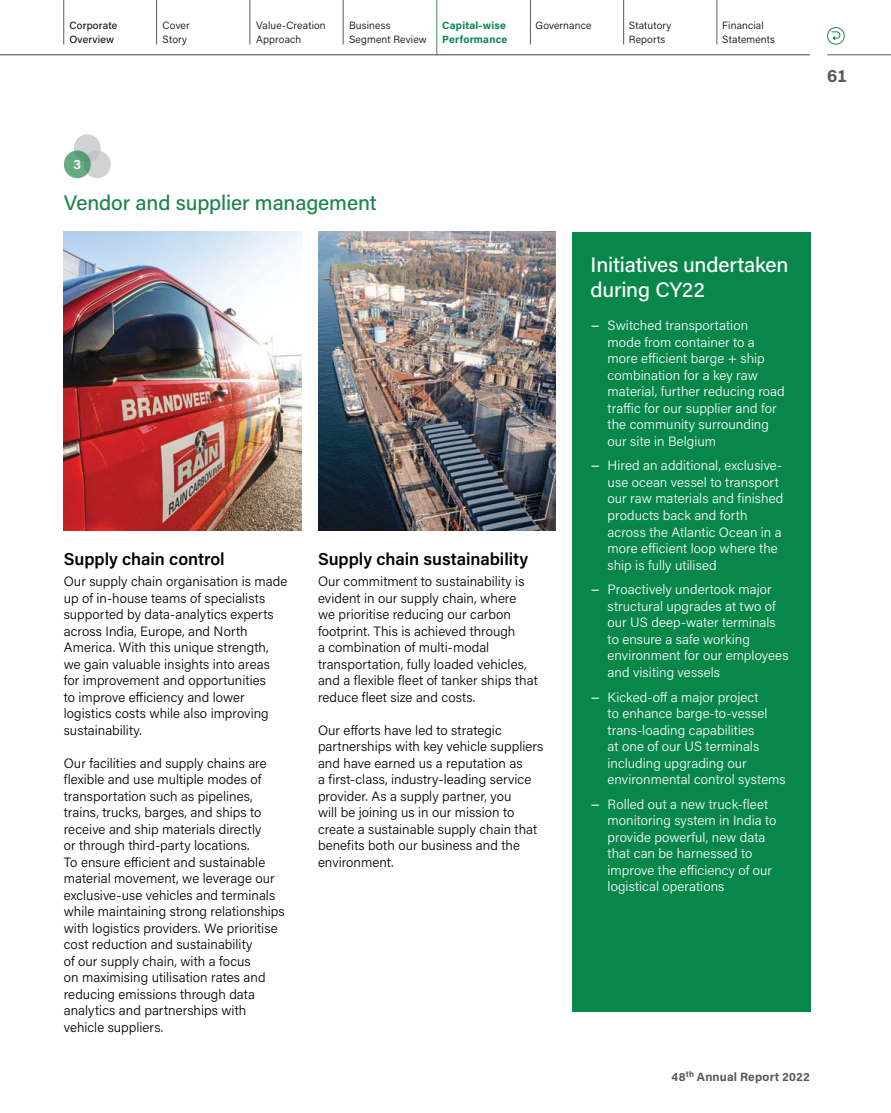
<style>
.page{position:relative;width:891px;height:1113px;background:#fff}
.page>*{position:absolute;margin:0;border:0;box-sizing:border-box;transform-origin:0 0}
.t1{font:500 21px/24.8px "Acumin Pro";letter-spacing:-.01em;color:#fff}
.t2{font:500 21px "Acumin Pro";letter-spacing:-.005em;color:#1f844c}
.t3{font:700 18px "Acumin Pro";color:#58595b}
.t4{font:600 17.25px "Acumin Pro";letter-spacing:-.005em;color:#000}
.t5{font:300 13.5px/16.5px "Acumin Pro";letter-spacing:.005em;color:#000}
.t6{font:300 13.5px/16.5px "Acumin Pro";letter-spacing:.005em;color:#fff}
.t7{font:600 13.5px "Acumin Pro";color:#fff}
.t8{font:700 12px "Acumin Pro";letter-spacing:.015em;color:#58595b}
.t9{font:300 10.5px/13.5px "Acumin Pro";letter-spacing:.015em;color:#000}
.t10{font:700 10.5px/13.5px "Acumin Pro";letter-spacing:.015em;color:#08874a}
.t11{font:10.5px/13.5px "Acumin Pro";letter-spacing:.015em;color:#000}
.s1{font-weight:400}
</style>
<div class="page">
<div style="left:572px;top:232px;width:239px;height:779px;background:#08874a"></div>
<div style="left:74px;top:134px;width:27px;height:28px;background:#d1d2d4;border-radius:50%"></div>
<svg style="left:84px;top:150px;width:27px;height:28px"></svg>
<svg style="left:64px;top:150px;width:27px;height:28px"></svg>
<img style="left:64px;top:232px;width:238px;height:298px">
<img style="left:318px;top:232px;width:238px;height:298px">
<hr style="left:436px;top:0;width:1px;height:55px;background:#539664">
<hr style="left:827px;top:54px;width:64px;height:1px;background:#58595b">
<hr style="left:0;top:54px;width:810px;height:1px;background:#58595b">
<div style="left:827px;top:27px;width:18px;height:18px;border:1px solid #1f844c;border-radius:50%"></div>
<svg style="left:831px;top:31px;width:10px;height:10px"></svg>
<hr style="left:63px;top:0;width:1px;height:44px;background:#58595b">
<hr style="left:250px;top:0;width:1px;height:44px;background:#58595b">
<hr style="left:156px;top:0;width:1px;height:44px;background:#58595b">
<hr style="left:343px;top:0;width:1px;height:44px;background:#58595b">
<hr style="left:530px;top:0;width:1px;height:44px;background:#58595b">
<hr style="left:623px;top:0;width:1px;height:44px;background:#58595b">
<hr style="left:717px;top:0;width:1px;height:44px;background:#58595b">
<p class="t11" style="left:69px;top:18px;width:49px">Corporate<br>Overview</p>
<p class="t9" style="left:256px;top:18px;width:71px">Value-Creation<br>Approach</p>
<p class="t9" style="left:163px;top:18px;width:29px">Cover<br>Story</p>
<p class="t9" style="left:349px;top:18px;width:43px">Business</p>
<p class="t9" style="left:536px;top:18px;width:57px">Governance</p>
<p class="t10" style="left:442px;top:18px;width:67px">Capital-wise<br>Performance</p>
<p class="t9" style="left:629px;top:18px;width:44px">Statutory<br>Reports</p>
<p class="t9" style="left:722px;top:18px;width:54px">Financial<br>Statements</p>
<p class="t9" style="left:349px;top:32px;width:79px">Segment Review</p>
<h2 class="t3" style="left:827px;top:63px;width:22px">61</h2>
<p class="t7" style="left:74px;top:155px;width:9px">3</p>
<h1 class="t2" style="left:64px;top:188px;width:314px">Vendor and supplier management</h1>
<p class="t4" style="left:64px;top:547px;width:163px">Supply chain control</p>
<p class="t5" style="left:64px;top:572px;width:225px">Our supply chain organisation is made up of in-house teams of specialists supported by data-analytics experts across India, Europe, and North America. With this unique strength, we gain valuable insights into areas for improvement and opportunities<br>to improve efficiency and lower logistics costs while also improving sustainability.</p>
<p class="t5" style="left:64px;top:754px;width:222px">Our facilities and supply chains are flexible and use multiple modes of transportation such as pipelines, trains, trucks, barges, and ships to receive and ship materials directly<br>or through third-party locations.<br>To ensure efficient and sustainable material movement, we leverage our exclusive-use vehicles and terminals while maintaining strong relationships with logistics providers. We prioritise cost reduction and sustainability<br>of our supply chain, with a focus<br>on maximising utilisation rates and reducing emissions through data analytics and partnerships with vehicle suppliers.</p>
<p class="t4" style="left:318px;top:547px;width:212px">Supply chain sustainability</p>
<p class="t5" style="left:318px;top:572px;width:221px">Our commitment to sustainability is evident in our supply chain, where<br>we prioritise reducing our carbon footprint. This is achieved through<br>a combination of multi-modal transportation, fully loaded vehicles, and a flexible fleet of tanker ships that reduce fleet size and costs.</p>
<p class="t5" style="left:318px;top:721px;width:227px">Our efforts have led to strategic partnerships with key vehicle suppliers and have earned us a reputation as<br>a first-class, industry-leading service provider. As a supply partner, you<br>will be joining us in our mission to create a sustainable supply chain that benefits both our business and the environment.</p>
<h1 class="t1" style="left:591px;top:252px;width:199px">Initiatives undertaken during CY22</h1>
<p class="t6" style="left:608px;top:317px;width:179px;text-indent:-17px"><span class="s1">−</span> Switched transportation mode from container to a more efficient barge + ship combination for a key raw material, further reducing road traffic for our supplier and for the community surrounding our site in Belgium</p>
<p class="t6" style="left:608px;top:457px;width:177px;text-indent:-17px"><span class="s1">−</span> Hired an additional, exclusive&shy;use ocean vessel to transport our raw materials and finished products back and forth across the Atlantic Ocean in a more efficient loop where the ship is fully utilised</p>
<p class="t6" style="left:608px;top:580px;width:182px;text-indent:-17px"><span class="s1">−</span> Proactively undertook major structural upgrades at two of our US deep-water terminals to ensure a safe working environment for our employees and visiting vessels</p>
<p class="t6" style="left:608px;top:688px;width:180px;text-indent:-17px"><span class="s1">−</span> Kicked-off a major project<br>to enhance barge-to-vessel trans-loading capabilities<br>at one of our US terminals including upgrading our environmental control systems</p>
<p class="t6" style="left:608px;top:795px;width:170px;text-indent:-17px"><span class="s1">−</span> Rolled out a new truck-fleet monitoring system in India to provide powerful, new data that can be harnessed to improve the efficiency of our logistical operations</p>
<p class="t8" style="left:671px;top:1068px;width:140px">48<sup>th</sup> Annual Report 2022</p>
</div>
